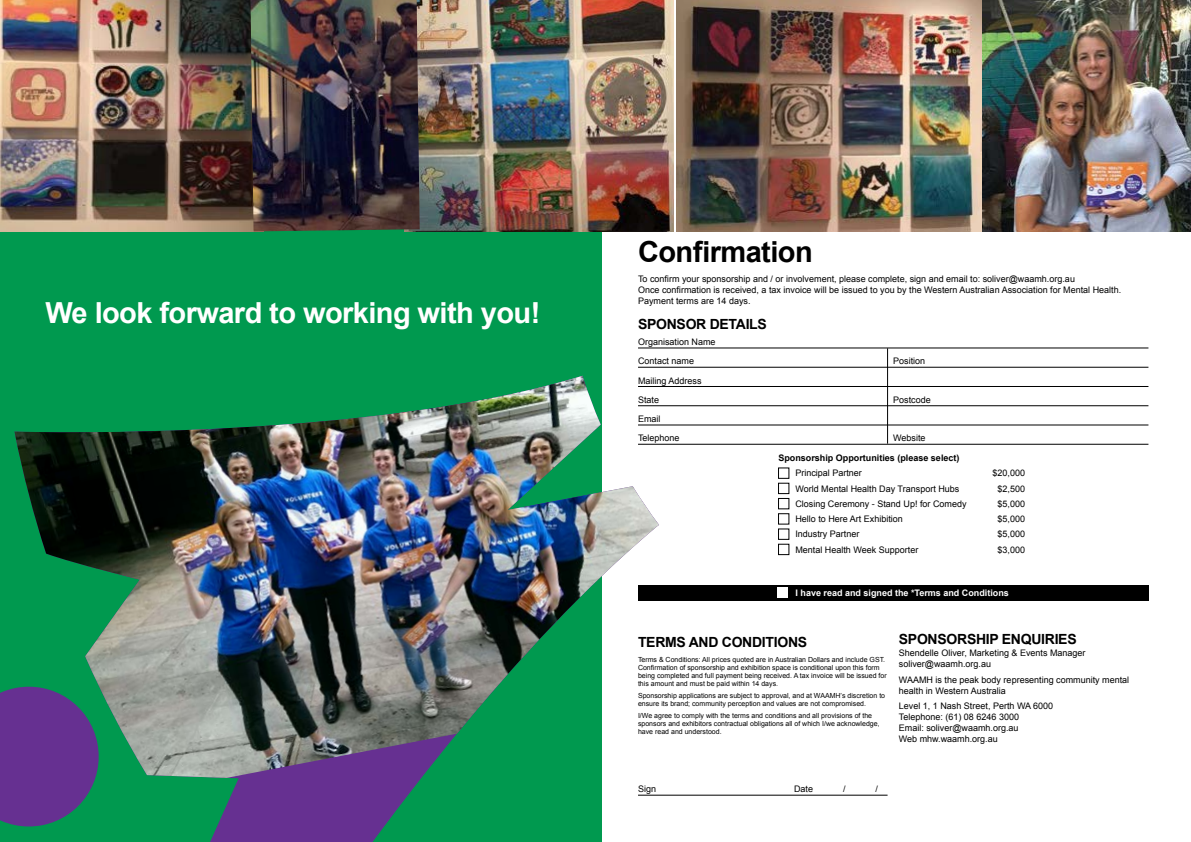
<style>
.page{position:relative;width:1191px;height:842px;background:#fff}
.page>*{position:absolute;margin:0;border:0;box-sizing:border-box;transform-origin:0 0}
.t1{font:700 29px "Arial";letter-spacing:-.02em;color:#fff}
.t2{font:700 29px "Arial";letter-spacing:-.02em;color:#000}
.t3{font:700 14px "Arial";letter-spacing:-.02em;color:#000}
.t4{font:9px/11px "Arial";color:#000}
.t5{font:700 9px "Arial";color:#fff}
.t6{font:700 9px "Arial";color:#000}
.t7{font:7px/8px "Arial";color:#000}
</style>
<div class="page">
<div style="left:0;top:0;width:601px;height:842px;background:#00994f"></div>
<svg style="left:210px;top:778px;width:449px;height:64px"></svg>
<img style="left:15px;top:376px;width:644px;height:402px">
<svg style="left:0;top:680px;width:105px;height:147px"></svg>
<img style="left:0;top:0;width:250px;height:231px">
<hr style="left:638px;top:348px;width:510px;height:1px;background:#000">
<hr style="left:638px;top:367px;width:510px;height:1px;background:#000">
<hr style="left:638px;top:386px;width:510px;height:1px;background:#000">
<hr style="left:638px;top:406px;width:510px;height:1px;background:#000">
<hr style="left:638px;top:425px;width:510px;height:1px;background:#000">
<hr style="left:638px;top:444px;width:510px;height:1px;background:#000">
<div style="left:778px;top:468px;width:11px;height:10px;border:1px solid #000"></div>
<div style="left:778px;top:483px;width:11px;height:11px;border:1px solid #000"></div>
<div style="left:778px;top:498px;width:11px;height:11px;border:1px solid #000"></div>
<div style="left:778px;top:514px;width:11px;height:10px;border:1px solid #000"></div>
<div style="left:778px;top:529px;width:11px;height:10px;border:1px solid #000"></div>
<div style="left:778px;top:544px;width:11px;height:11px;border:1px solid #000"></div>
<hr style="left:638px;top:795px;width:249px;height:1px;background:#000">
<div style="left:638px;top:586px;width:510px;height:15px;background:#000"></div>
<div style="left:777px;top:588px;width:11px;height:10px;background:#fff"></div>
<hr style="left:887px;top:348px;width:1px;height:96px;background:#000">
<img style="left:420px;top:0;width:253px;height:231px">
<img style="left:676px;top:0;width:515px;height:231px">
<img style="left:250px;top:0;width:170px;height:231px">
<h1 class="t1" style="left:45px;top:293px;width:496px">We look forward to working with you!</h1>
<h1 class="t2" style="left:638px;top:233px;width:176px">Confirmation</h1>
<p class="t4" style="left:638px;top:273px;width:485px">To confirm your sponsorship and / or involvement, please complete, sign and email to: soliver@waamh.org.au<br>Once confirmation is received, a tax invoice will be issued to you by the Western Australian Association for Mental Health.<br>Payment terms are 14 days.</p>
<h2 class="t3" style="left:638px;top:314px;width:130px">SPONSOR DETAILS</h2>
<p class="t4" style="left:638px;top:332px;width:79px;line-height:19.3px">Organisation Name<br>Contact name</p>
<p class="t4" style="left:893px;top:356px;width:34px">Position</p>
<p class="t4" style="left:638px;top:371px;width:65px;line-height:19.3px">Mailing Address<br>State</p>
<p class="t4" style="left:638px;top:409px;width:43px;line-height:19.3px">Email<br>Telephone</p>
<p class="t4" style="left:893px;top:394px;width:39px">Postcode</p>
<p class="t4" style="left:893px;top:433px;width:34px">Website</p>
<p class="t6" style="left:778px;top:452px;width:183px">Sponsorship Opportunities (please select)</p>
<p class="t4" style="left:795px;top:468px;width:68px">Principal Partner</p>
<p class="t4" style="left:992px;top:468px;width:34px">$20,000</p>
<p class="t4" style="left:795px;top:483px;width:165px">World Mental Health Day Transport Hubs</p>
<p class="t4" style="left:997px;top:483px;width:29px">$2,500</p>
<p class="t4" style="left:795px;top:498px;width:173px">Closing Ceremony - Stand Up! for Comedy</p>
<p class="t4" style="left:997px;top:498px;width:29px">$5,000</p>
<p class="t4" style="left:795px;top:514px;width:109px">Hello to Here Art Exhibition</p>
<p class="t4" style="left:997px;top:514px;width:29px">$5,000</p>
<p class="t4" style="left:795px;top:529px;width:66px">Industry Partner</p>
<p class="t4" style="left:997px;top:529px;width:29px">$5,000</p>
<p class="t4" style="left:795px;top:544px;width:124px">Mental Health Week Supporter</p>
<p class="t4" style="left:997px;top:544px;width:29px">$3,000</p>
<p class="t5" style="left:795px;top:587px;width:215px">I have read and signed the *Terms and Conditions</p>
<h2 class="t3" style="left:638px;top:633px;width:171px">TERMS AND CONDITIONS</h2>
<p class="t7" style="left:638px;top:655px;width:250px">Terms &amp; Conditions: All prices quoted are in Australian Dollars and include GST.<br>Confirmation of sponsorship and exhibition space is conditional upon this form being completed and full payment being received. A tax invoice will be issued for this amount and must be paid within 14 days.</p>
<p class="t7" style="left:638px;top:692px;width:249px">Sponsorship applications are subject to approval, and at WAAMH’s discretion to ensure its brand; community perception and values are not compromised.</p>
<p class="t7" style="left:638px;top:712px;width:243px">I/We agree to comply with the terms and conditions and all provisions of the sponsors and exhibitors contractual obligations all of which I/we acknowledge, have read and understood.</p>
<h2 class="t3" style="left:899px;top:630px;width:179px">SPONSORSHIP ENQUIRIES</h2>
<p class="t4" style="left:899px;top:648px;width:188px">Shendelle Oliver, Marketing &amp; Events Manager soliver@waamh.org.au</p>
<p class="t4" style="left:899px;top:674px;width:232px">WAAMH is the peak body representing community mental health in Western Australia</p>
<p class="t4" style="left:899px;top:700px;width:156px">Level 1, 1 Nash Street, Perth WA 6000<br>Telephone: (61) 08 6246 3000<br>Email: soliver@waamh.org.au<br>Web mhw.waamh.org.au</p>
<p class="t4" style="left:638px;top:784px;width:20px">Sign</p>
<p class="t4" style="left:794px;top:784px;width:21px">Date</p>
<p class="t4" style="left:843px;top:784px;width:4px">/</p>
<p class="t4" style="left:875px;top:784px;width:4px">/</p>
</div>
